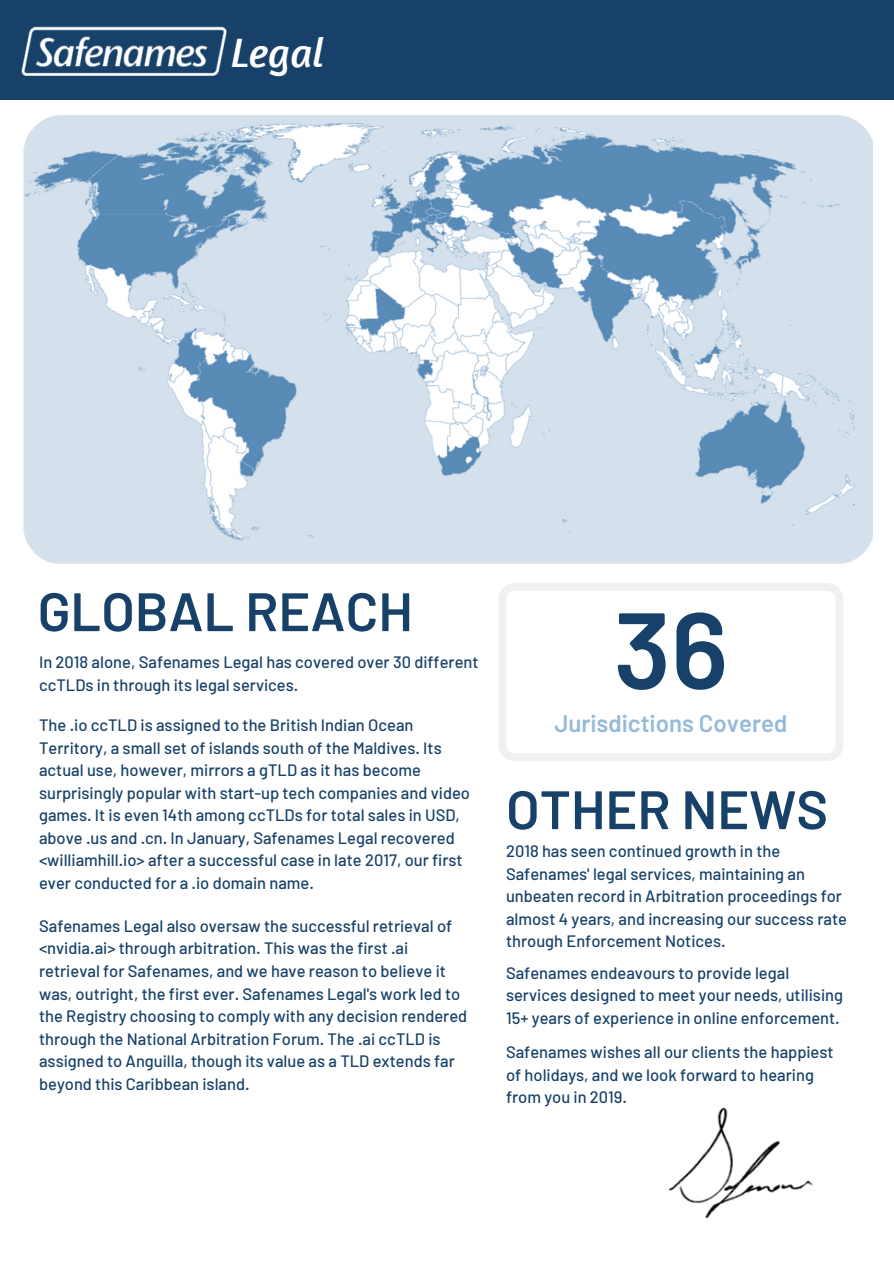
<style>
.page{position:relative;width:894px;height:1264px;background:#fff}
.page>*{position:absolute;margin:0;border:0;box-sizing:border-box;transform-origin:0 0}
.t1{font:600 108.15px "Barlow";color:#184169}
.t2{font:600 54px "Barlow";color:#184169}
.t3{font:italic 42px "Amaranth";color:#fff}
.t4{font:600 24px "Barlow";color:#95bad8}
.t5{font:500 16.5px/22.5px "Barlow";color:#184169}
</style>
<div class="page">
<div style="left:0;top:0;width:893px;height:99px;background:#184169"></div>
<img style="left:21px;top:27px;width:206px;height:49px">
<img style="left:23px;top:115px;width:849px;height:448px">
<svg style="left:499px;top:583px;width:344px;height:178px"></svg>
<img style="left:668px;top:1107px;width:145px;height:112px">
<h3 class="t3" style="left:231px;top:26px;width:94px">Legal</h3>
<h2 class="t2" style="left:38px;top:577px;width:376px">GLOBAL REACH</h2>
<p class="t5" style="left:39px;top:650px;width:441px">In 2018 alone, Safenames Legal has covered over 30 different ccTLDs in through its legal services.</p>
<p class="t5" style="left:39px;top:713px;width:432px">The .io ccTLD is assigned to the British Indian Ocean Territory, a small set of islands south of the Maldives. Its actual use, however, mirrors a gTLD as it has become surprisingly popular with start-up tech companies and video games. It is even 14th among ccTLDs for total sales in USD, above .us and .cn. In January, Safenames Legal recovered &lt;williamhill.io&gt; after a successful case in late 2017, our first ever conducted for a .io domain name.</p>
<p class="t5" style="left:39px;top:914px;width:429px">Safenames Legal also oversaw the successful retrieval of &lt;nvidia.ai&gt; through arbitration. This was the first .ai retrieval for Safenames, and we have reason to believe it was, outright, the first ever. Safenames Legal's work led to the Registry choosing to comply with any decision rendered through the National Arbitration Forum. The .ai ccTLD is assigned to Anguilla, though its value as a TLD extends far beyond this Caribbean island.</p>
<h1 class="t1" style="left:613px;top:581px;width:116px">36</h1>
<h3 class="t4" style="left:554px;top:708px;width:234px">Jurisdictions Covered</h3>
<h2 class="t2" style="left:506px;top:775px;width:323px">OTHER NEWS</h2>
<p class="t5" style="left:506px;top:839px;width:342px">2018 has seen continued growth in the Safenames' legal services, maintaining an unbeaten record in Arbitration proceedings for almost 4 years, and increasing our success rate through Enforcement Notices.</p>
<p class="t5" style="left:506px;top:960px;width:338px">Safenames endeavours to provide legal services designed to meet your needs, utilising<br>15+ years of experience in online enforcement.</p>
<p class="t5" style="left:506px;top:1040px;width:329px">Safenames wishes all our clients the happiest of holidays, and we look forward to hearing from you in 2019.</p>
</div>
